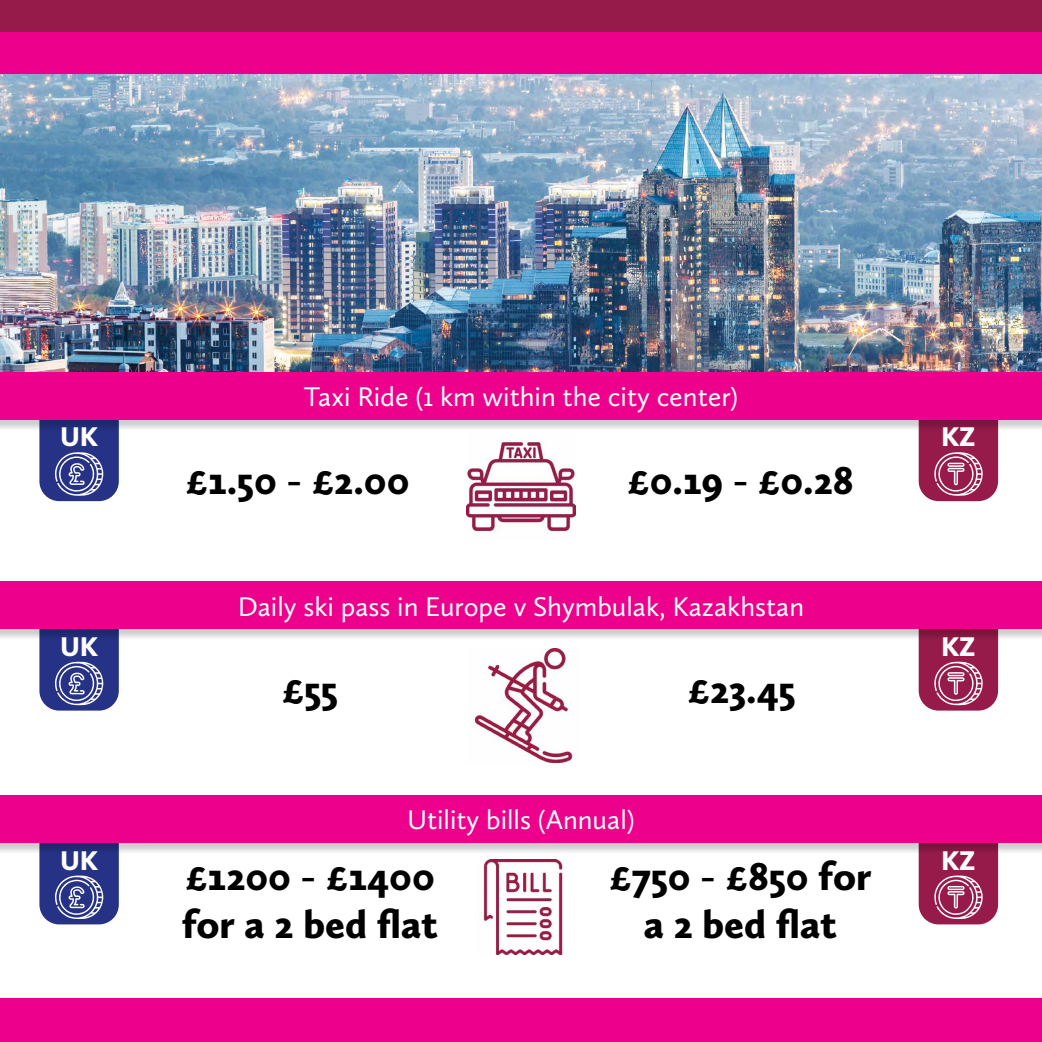
<style>
.page{position:relative;width:1042px;height:1042px;background:#fff}
.page>*{position:absolute;margin:0;border:0;box-sizing:border-box;transform-origin:0 0}
.t1{font:900 40.25px/48.3px "Calluna Sans";color:#000}
.t2{font:28px "Calluna Sans";color:#fff}
.t3{font:900 28px "Calluna Sans";color:#fff}
</style>
<div class="page">
<div style="left:0;top:0;width:1042px;height:32px;background:#961b4b"></div>
<div style="left:0;top:32px;width:1042px;height:62px;background:#ec008c"></div>
<img style="left:0;top:74px;width:1042px;height:298px">
<div style="left:918px;top:396px;width:80px;height:105px;background:#961b4b;border-radius:20px"></div>
<div style="left:918px;top:605px;width:80px;height:105px;background:#961b4b;border-radius:20px"></div>
<div style="left:918px;top:819px;width:80px;height:105px;background:#961b4b;border-radius:20px"></div>
<div style="left:39px;top:396px;width:80px;height:105px;background:#263286;border-radius:20px"></div>
<div style="left:39px;top:605px;width:80px;height:105px;background:#263286;border-radius:20px"></div>
<div style="left:39px;top:819px;width:80px;height:105px;background:#263286;border-radius:20px"></div>
<div style="left:0;top:374px;width:1042px;height:57px;background:#000;opacity:.2"></div>
<div style="left:0;top:372px;width:1042px;height:47px;background:#ec008c"></div>
<div style="left:0;top:583px;width:1042px;height:58px;background:#000;opacity:.2"></div>
<div style="left:0;top:581px;width:1042px;height:48px;background:#ec008c"></div>
<div style="left:0;top:797px;width:1042px;height:57px;background:#000;opacity:.2"></div>
<div style="left:0;top:795px;width:1042px;height:47px;background:#ec008c"></div>
<svg style="left:55px;top:452px;width:48px;height:44px"></svg>
<svg style="left:55px;top:661px;width:48px;height:44px"></svg>
<svg style="left:55px;top:875px;width:48px;height:44px"></svg>
<svg style="left:934px;top:452px;width:48px;height:44px"></svg>
<svg style="left:934px;top:661px;width:48px;height:44px"></svg>
<svg style="left:934px;top:875px;width:48px;height:44px"></svg>
<img style="left:483px;top:859px;width:80px;height:96px">
<img style="left:474px;top:648px;width:99px;height:114px">
<img style="left:466px;top:438px;width:110px;height:95px">
<div style="left:0;top:998px;width:1042px;height:44px;background:#ec008c"></div>
<p class="t2" style="left:304px;top:380px;width:436px">Taxi Ride (1 km within the city center)</p>
<p class="t3" style="left:60px;top:419px;width:39px">UK</p>
<p class="t3" style="left:941px;top:419px;width:36px">KZ</p>
<h1 class="t1" style="left:185px;top:455px;width:225px">£1.50 - £2.00</h1>
<h1 class="t1" style="left:627px;top:455px;width:228px">£0.19 - £0.28</h1>
<p class="t2" style="left:238px;top:589px;width:568px">Daily ski pass in Europe v Shymbulak, Kazakhstan</p>
<p class="t3" style="left:60px;top:629px;width:39px">UK</p>
<p class="t3" style="left:941px;top:629px;width:36px">KZ</p>
<h1 class="t1" style="left:282px;top:665px;width:58px">£55</h1>
<h1 class="t1" style="left:687px;top:665px;width:109px">£23.45</h1>
<p class="t2" style="left:407px;top:803px;width:229px">Utility bills (Annual)</p>
<p class="t3" style="left:60px;top:842px;width:39px">UK</p>
<h1 class="t1" style="left:182px;top:851px;width:258px">£1200 - £1400 for a 2 bed flat</h1>
<h1 class="t1" style="left:609px;top:851px;width:264px;text-align:center">£750 - £850 for a 2 bed flat</h1>
<p class="t3" style="left:941px;top:842px;width:36px">KZ</p>
</div>
